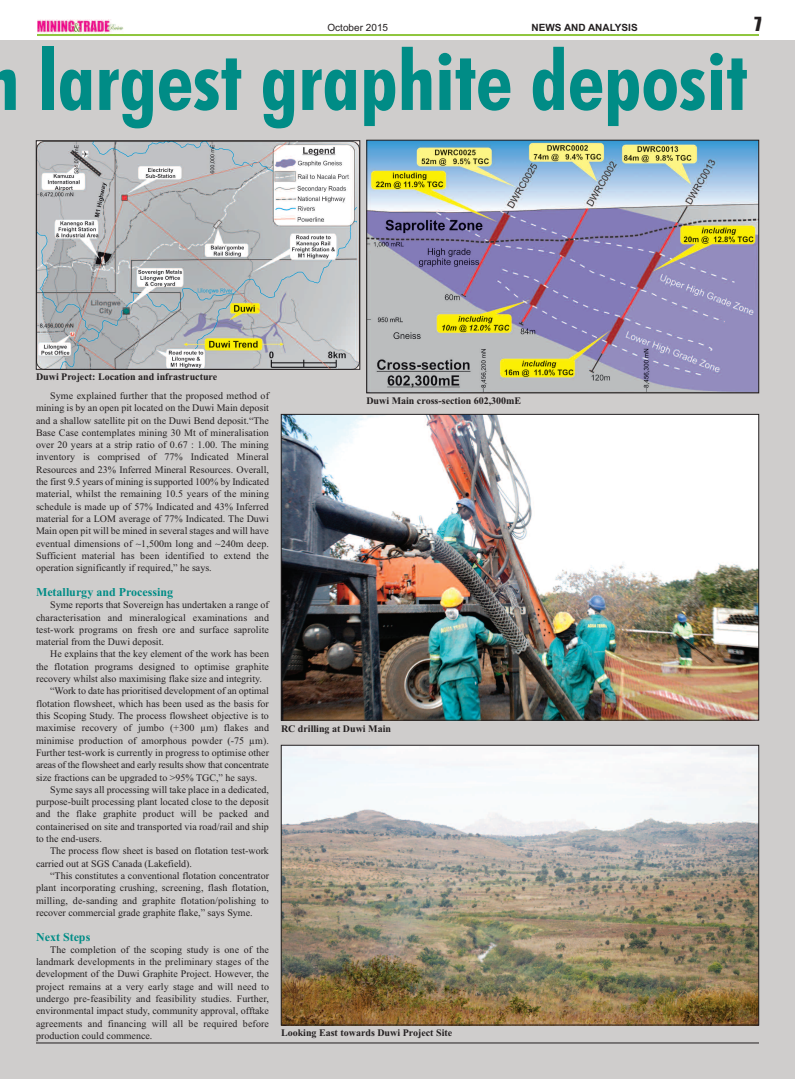
<style>
.page{position:relative;width:795px;height:1079px;background:#fff}
.page>*{position:absolute;margin:0;border:0;box-sizing:border-box;transform-origin:0 0}
.t1{font:700 condensed 83.4px "Futura BT";color:#008c86}
.t2{font:18px "Impact";color:#231f20}
.t3{font:700 12px "Times New Roman";color:#008c86}
.t4{font:10px/12.3px "Times New Roman";color:#231f20;text-align:justify}
.t5{font:700 10px "Times New Roman";color:#231f20}
.t6{font:700 10px "Arial";color:#231f20}
.t7{font:10px "Arial";color:#231f20}
</style>
<div class="page">
<div style="left:0;top:40px;width:795px;height:1038px;background:#cfcdcc"></div>
<hr style="left:36px;top:1042px;width:723px;height:1px;background:#231f20">
<hr style="left:37px;top:34px;width:722px;height:2px;background:#8fc63e">
<img style="left:37px;top:19px;width:86px;height:14px">
<img style="left:283px;top:416px;width:474px;height:302px">
<div style="left:281px;top:414px;width:478px;height:306px;border:1px solid #231f20"></div>
<img style="left:38px;top:142px;width:320px;height:225px">
<div style="left:36px;top:140px;width:324px;height:229px;border:1px solid #231f20"></div>
<img style="left:283px;top:747px;width:474px;height:276px">
<div style="left:281px;top:745px;width:478px;height:280px;border:1px solid #231f20"></div>
<img style="left:368px;top:142px;width:389px;height:249px">
<div style="left:366px;top:140px;width:393px;height:253px;border:1px solid #231f20"></div>
<p class="t7" style="left:327px;top:22px;width:62px">October 2015</p>
<p class="t6" style="left:531px;top:22px;width:108px">NEWS AND ANALYSIS</p>
<h2 class="t2" style="left:754px;top:15px;width:9px">7</h2>
<h1 class="t1" style="left:-18px;top:32px;width:767px">h largest graphite deposit</h1>
<p class="t5" style="left:36px;top:370px;width:183px">Duwi Project: Location and infrastructure</p>
<p class="t4" style="left:36px;top:389px;width:234px;text-indent:14px">Syme explained further that the proposed method of mining is by an open pit located on the Duwi Main deposit and a shallow satellite pit on the Duwi Bend deposit.“The Base Case contemplates mining 30 Mt of mineralisation over 20 years at a strip ratio of 0.67 : 1.00. The mining inventory is comprised of 77% Indicated Mineral Resources and 23% Inferred Mineral Resources. Overall, the first 9.5 years of mining is supported 100% by Indicated material, whilst the remaining 10.5 years of the mining schedule is made up of 57% Indicated and 43% Inferred material for a LOM average of 77% Indicated. The Duwi Main open pit will be mined in several stages and will have eventual dimensions of ~1,500m long and ~240m deep.<br>Sufficient material has been identified to extend the operation significantly if required,” he says.</p>
<p class="t3" style="left:36px;top:584px;width:139px">Metallurgy and Processing</p>
<p class="t4" style="left:36px;top:598px;width:234px;text-indent:14px">Syme reports that Sovereign has undertaken a range of characterisation and mineralogical examinations and test-work programs on fresh ore and surface saprolite material from the Duwi deposit.</p>
<p class="t4" style="left:50px;top:647px;width:220px">He explains that the key element of the work has been</p>
<p class="t4" style="left:36px;top:660px;width:234px">the flotation programs designed to optimise graphite</p>
<p class="t4" style="left:36px;top:672px;width:227px">recovery whilst also maximising flake size and integrity.</p>
<p class="t4" style="left:50px;top:684px;width:220px">“Work to date has prioritised development of an optimal</p>
<p class="t4" style="left:36px;top:697px;width:234px">flotation flowsheet, which has been used as the basis for</p>
<p class="t4" style="left:36px;top:709px;width:234px">this Scoping Study. The process flowsheet objective is to</p>
<p class="t4" style="left:36px;top:721px;width:234px">maximise recovery of jumbo (+300 µm) flakes and</p>
<p class="t4" style="left:36px;top:733px;width:234px">minimise production of amorphous powder (-75 µm).</p>
<p class="t4" style="left:36px;top:746px;width:234px">Further test-work is currently in progress to optimise other</p>
<p class="t4" style="left:36px;top:758px;width:234px">areas of the flowsheet and early results show that concentrate</p>
<p class="t4" style="left:36px;top:770px;width:223px">size fractions can be upgraded to &gt;95% TGC,” he says.</p>
<p class="t4" style="left:50px;top:783px;width:220px">Syme says all processing will take place in a dedicated,</p>
<p class="t4" style="left:36px;top:795px;width:234px">purpose-built processing plant located close to the deposit</p>
<p class="t4" style="left:36px;top:807px;width:234px">and the flake graphite product will be packed and</p>
<p class="t4" style="left:36px;top:820px;width:234px">containerised on site and transported via road/rail and ship</p>
<p class="t4" style="left:36px;top:832px;width:67px">to the end-users.</p>
<p class="t4" style="left:50px;top:844px;width:220px">The process flow sheet is based on flotation test-work</p>
<p class="t4" style="left:36px;top:856px;width:158px">carried out at SGS Canada (Lakefield).</p>
<p class="t4" style="left:50px;top:869px;width:220px">“This constitutes a conventional flotation concentrator</p>
<p class="t4" style="left:36px;top:881px;width:234px">plant incorporating crushing, screening, flash flotation,</p>
<p class="t4" style="left:36px;top:893px;width:234px">milling, de-sanding and graphite flotation/polishing to</p>
<p class="t4" style="left:36px;top:906px;width:218px">recover commercial grade graphite flake,” says Syme.</p>
<p class="t3" style="left:36px;top:929px;width:56px">Next Steps</p>
<p class="t4" style="left:36px;top:943px;width:234px;text-indent:14px">The completion of the scoping study is one of the landmark developments in the preliminary stages of the development of the Duwi Graphite Project. However, the project remains at a very early stage and will need to undergo pre-feasibility and feasibility studies. Further, environmental impact study, community approval, offtake agreements and financing will all be required before production could commence.</p>
<p class="t5" style="left:366px;top:394px;width:156px">Duwi Main cross-section 602,300mE</p>
<p class="t5" style="left:281px;top:722px;width:112px">RC drilling at Duwi Main</p>
<p class="t5" style="left:281px;top:1026px;width:173px">Looking East towards Duwi Project Site</p>
</div>
